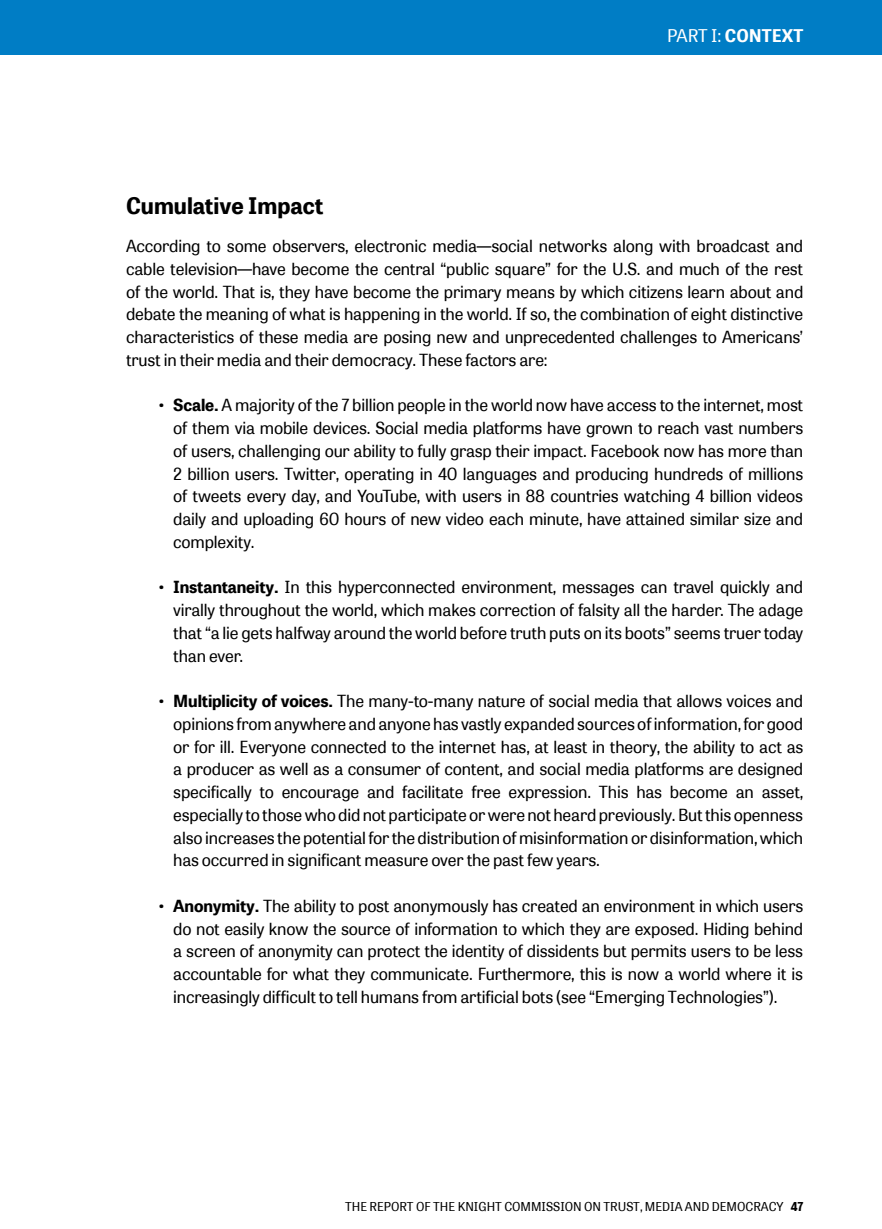
<style>
.page{position:relative;width:882px;height:1229px;background:#fff}
.page>*{position:absolute;margin:0;border:0;box-sizing:border-box;transform-origin:0 0}
.t1{font:700 22.75px "Tablet Gothic W01";color:#000}
.t2{font:700 17.5px "Tablet Gothic W01";color:#fff}
.t3{font:16.62px/22.8px "Tablet Gothic W01";letter-spacing:-.01em;color:#000;text-align:justify}
.t4{font:12.25px "Tablet Gothic W01";color:#000}
.s1{font-weight:400}
.s2{font-weight:600}
.s3{font-weight:700}
</style>
<div class="page">
<div style="left:0;top:0;width:882px;height:55px;background:#007dc5"></div>
<p class="t2" style="left:667px;top:25px;width:138px"><span class="s1">PART I:</span> CONTEXT</p>
<h1 class="t1" style="left:126px;top:192px;width:199px">Cumulative Impact</h1>
<p class="t3" style="left:126px;top:235px;width:679px">According to some observers, electronic media—social networks along with broadcast and cable television—have become the central “public square” for the U.S. and much of the rest of the world. That is, they have become the primary means by which citizens learn about and debate the meaning of what is happening in the world. If so, the combination of eight distinctive characteristics of these media are posing new and unprecedented challenges to Americans’ trust in their media and their democracy. These factors are:</p>
<p class="t3" style="left:173px;top:394px;width:632px;text-indent:-16px"><span class="s2">•</span> <span class="s3">Scale.</span> A majority of the 7 billion people in the world now have access to the internet, most of them via mobile devices. Social media platforms have grown to reach vast numbers of users, challenging our ability to fully grasp their impact. Facebook now has more than 2 billion users. Twitter, operating in 40 languages and producing hundreds of millions of tweets every day, and YouTube, with users in 88 countries watching 4 billion videos daily and uploading 60 hours of new video each minute, have attained similar size and complexity.</p>
<p class="t3" style="left:173px;top:576px;width:632px;text-indent:-16px"><span class="s2">•</span> <span class="s3">Instantaneity.</span> In this hyperconnected environment, messages can travel quickly and virally throughout the world, which makes correction of falsity all the harder. The adage that “a lie gets halfway around the world before truth puts on its boots” seems truer today than ever.</p>
<p class="t3" style="left:173px;top:690px;width:632px;text-indent:-16px"><span class="s2">•</span> <span class="s3">Multiplicity of voices.</span> The many-to-many nature of social media that allows voices and opinions from anywhere and anyone has vastly expanded sources of information, for good or for ill. Everyone connected to the internet has, at least in theory, the ability to act as a producer as well as a consumer of content, and social media platforms are designed specifically to encourage and facilitate free expression. This has become an asset, especially to those who did not participate or were not heard previously. But this openness also increases the potential for the distribution of misinformation or disinformation, which has occurred in significant measure over the past few years.</p>
<p class="t3" style="left:173px;top:894px;width:632px;text-indent:-16px"><span class="s2">•</span> <span class="s3">Anonymity.</span> The ability to post anonymously has created an environment in which users do not easily know the source of information to which they are exposed. Hiding behind a screen of anonymity can protect the identity of dissidents but permits users to be less accountable for what they communicate. Furthermore, this is now a world where it is increasingly difficult to tell humans from artificial bots (see “Emerging Technologies”).</p>
<p class="t4" style="left:345px;top:1199px;width:460px">THE REPORT OF THE KNIGHT COMMISSION ON TRUST, MEDIA AND DEMOCRACY <span class="s3">47</span></p>
</div>
